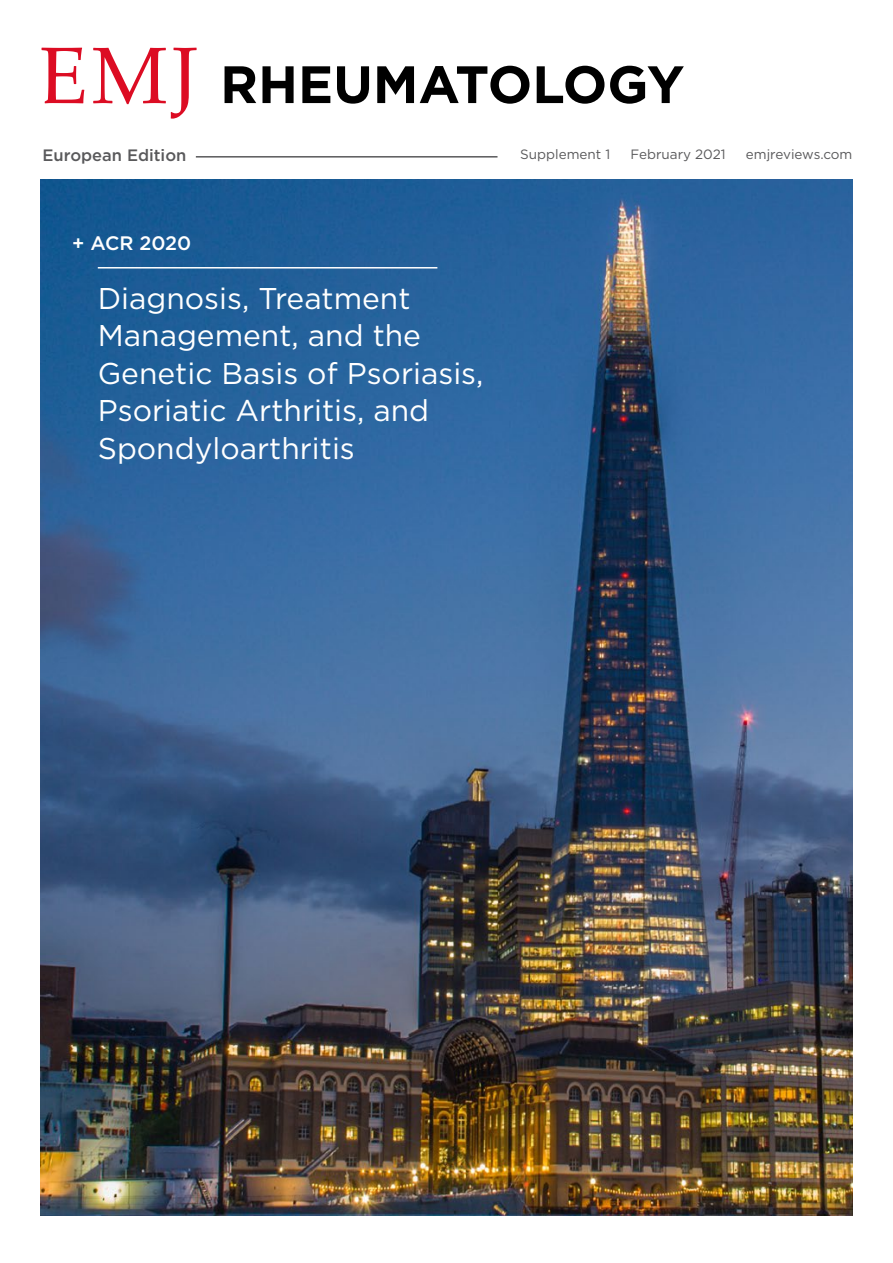
<style>
.page{position:relative;width:893px;height:1263px;background:#fff}
.page>*{position:absolute;margin:0;border:0;box-sizing:border-box;transform-origin:0 0}
.t1{font:700 52.5px "Gotham";color:#000}
.Symposium_Title{font:30px/37.5px "Gotham";color:#fff}
.t2{font:500 19.5px "Gotham";color:#fff}
.t3{font:500 16.5px "Gotham";color:#59595b}
.t4{font:13.5px "Gotham";color:#59595b}
</style>
<div class="page">
<img style="left:41px;top:179px;width:811px;height:1036px">
<svg style="left:42px;top:48px;width:155px;height:71px"></svg>
<hr style="left:196px;top:156px;width:301px;height:2px;background:#59595b">
<hr style="left:98px;top:267px;width:339px;height:1px;background:#fff">
<p class="t3" style="left:43px;top:144px;width:145px">European Edition</p>
<p class="t2" style="left:72px;top:231px;width:121px">+ ACR 2020</p>
<p class="t1" style="left:220px;top:50px;width:466px">RHEUMATOLOGY</p>
<p class="t4" style="left:520px;top:145px;width:91px">Supplement 1</p>
<p class="t4" style="left:630px;top:145px;width:97px">February 2021</p>
<p class="t4" style="left:746px;top:145px;width:108px">emjreviews.com</p>
<p class="Symposium_Title" style="left:98px;top:279px;width:387px">Diagnosis, Treatment<br>Management, and the<br>Genetic Basis of Psoriasis,<br>Psoriatic Arthritis, and<br>Spondyloarthritis</p>
</div>
